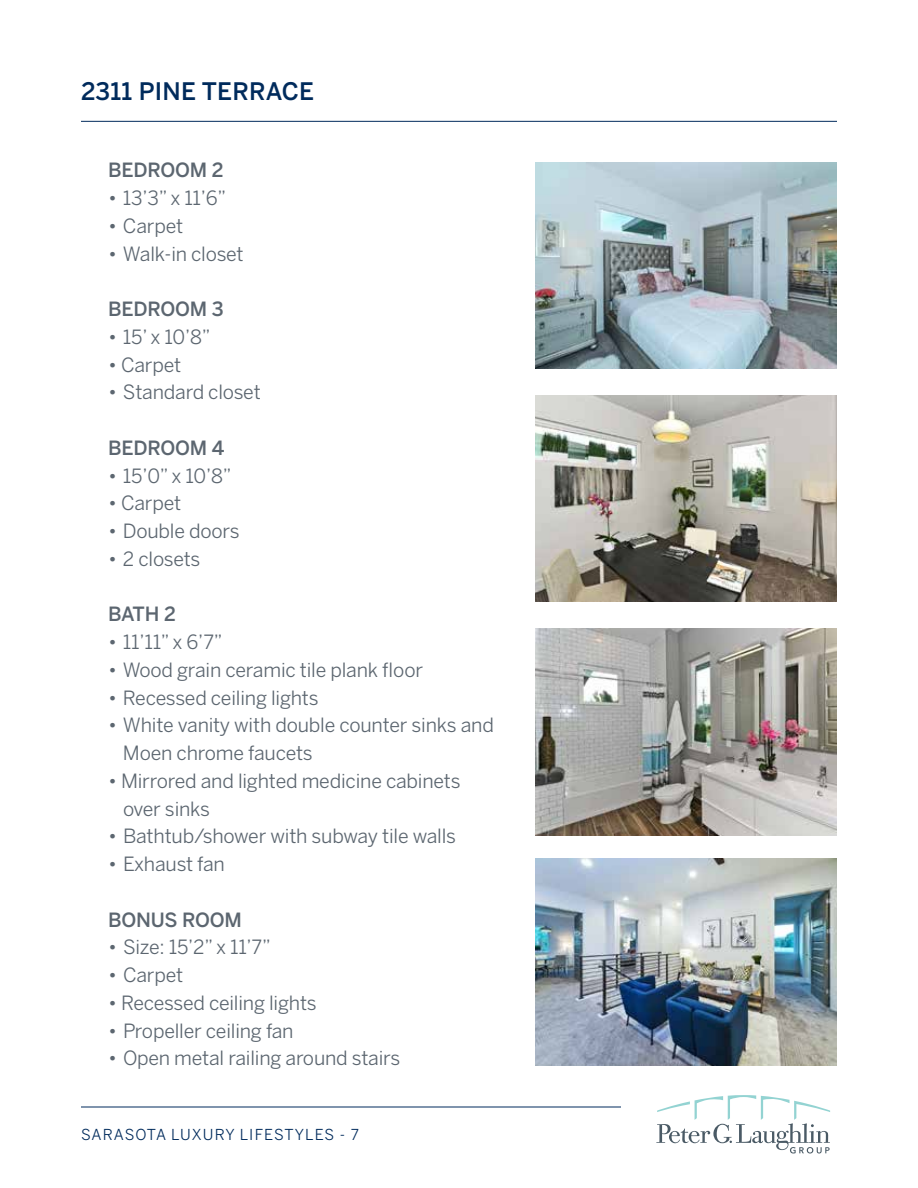
<style>
.page{position:relative;width:918px;height:1188px;background:#fff}
.page>*{position:absolute;margin:0;border:0;box-sizing:border-box;transform-origin:0 0}
.t1{font:500 24px "Benton Sans";letter-spacing:.01em;color:#002b5c}
.t2{font:19.5px/27.8px "Benton Sans";letter-spacing:-.01em;color:#5c6670}
.t3{font:500 19.5px "Benton Sans";letter-spacing:-.01em;color:#5c6670}
.t4{font:15px "Benton Sans";letter-spacing:.065em;color:#002b5c}
</style>
<div class="page">
<svg style="left:656px;top:1095px;width:174px;height:59px"></svg>
<hr style="left:81px;top:1107px;width:540px;height:1px;background:#002b5c">
<hr style="left:81px;top:121px;width:756px;height:1px;background:#002b5c">
<img style="left:536px;top:628px;width:301px;height:207px">
<img style="left:536px;top:162px;width:301px;height:207px">
<img style="left:536px;top:395px;width:301px;height:207px">
<img style="left:536px;top:859px;width:301px;height:207px">
<p class="t1" style="left:81px;top:77px;width:235px">2311 PINE TERRACE</p>
<p class="t3" style="left:108px;top:159px;width:117px">BEDROOM 2</p>
<p class="t2" style="left:108px;top:184px;width:120px">• 13’3” x 11’6”</p>
<p class="t2" style="left:108px;top:212px;width:77px">• Carpet</p>
<p class="t2" style="left:108px;top:239px;width:137px">• Walk-in closet</p>
<p class="t3" style="left:108px;top:297px;width:117px">BEDROOM 3</p>
<p class="t2" style="left:108px;top:323px;width:104px">• 15’ x 10’8”</p>
<p class="t2" style="left:108px;top:350px;width:75px">• Carpet</p>
<p class="t2" style="left:108px;top:378px;width:154px">• Standard closet</p>
<p class="t3" style="left:108px;top:436px;width:118px">BEDROOM 4</p>
<p class="t2" style="left:108px;top:461px;width:125px">• 15’0” x 10’8”</p>
<p class="t2" style="left:108px;top:489px;width:75px">• Carpet</p>
<p class="t2" style="left:108px;top:517px;width:133px">• Double doors</p>
<p class="t2" style="left:108px;top:545px;width:94px">• 2 closets</p>
<p class="t3" style="left:108px;top:603px;width:69px">BATH 2</p>
<p class="t2" style="left:108px;top:628px;width:116px">• 11’11” x 6’7”</p>
<p class="t2" style="left:108px;top:656px;width:317px">• Wood grain ceramic tile plank floor</p>
<p class="t2" style="left:108px;top:683px;width:212px">• Recessed ceiling lights</p>
<p class="t2" style="left:123px;top:711px;width:372px;text-indent:-15px">• White vanity with double counter sinks and<br>Moen chrome faucets</p>
<p class="t2" style="left:123px;top:767px;width:339px;text-indent:-15px">• Mirrored and lighted medicine cabinets over sinks</p>
<p class="t2" style="left:108px;top:822px;width:350px">• Bathtub/shower with subway tile walls</p>
<p class="t2" style="left:108px;top:850px;width:118px">• Exhaust fan</p>
<p class="t3" style="left:108px;top:908px;width:135px">BONUS ROOM</p>
<p class="t2" style="left:108px;top:933px;width:164px">• Size: 15’2” x 11’7”</p>
<p class="t2" style="left:108px;top:961px;width:77px">• Carpet</p>
<p class="t2" style="left:108px;top:989px;width:210px">• Recessed ceiling lights</p>
<p class="t2" style="left:108px;top:1016px;width:187px">• Propeller ceiling fan</p>
<p class="t2" style="left:108px;top:1044px;width:294px">• Open metal railing around stairs</p>
<p class="t4" style="left:81px;top:1126px;width:280px">SARASOTA LUXURY LIFESTYLES - 7</p>
</div>
